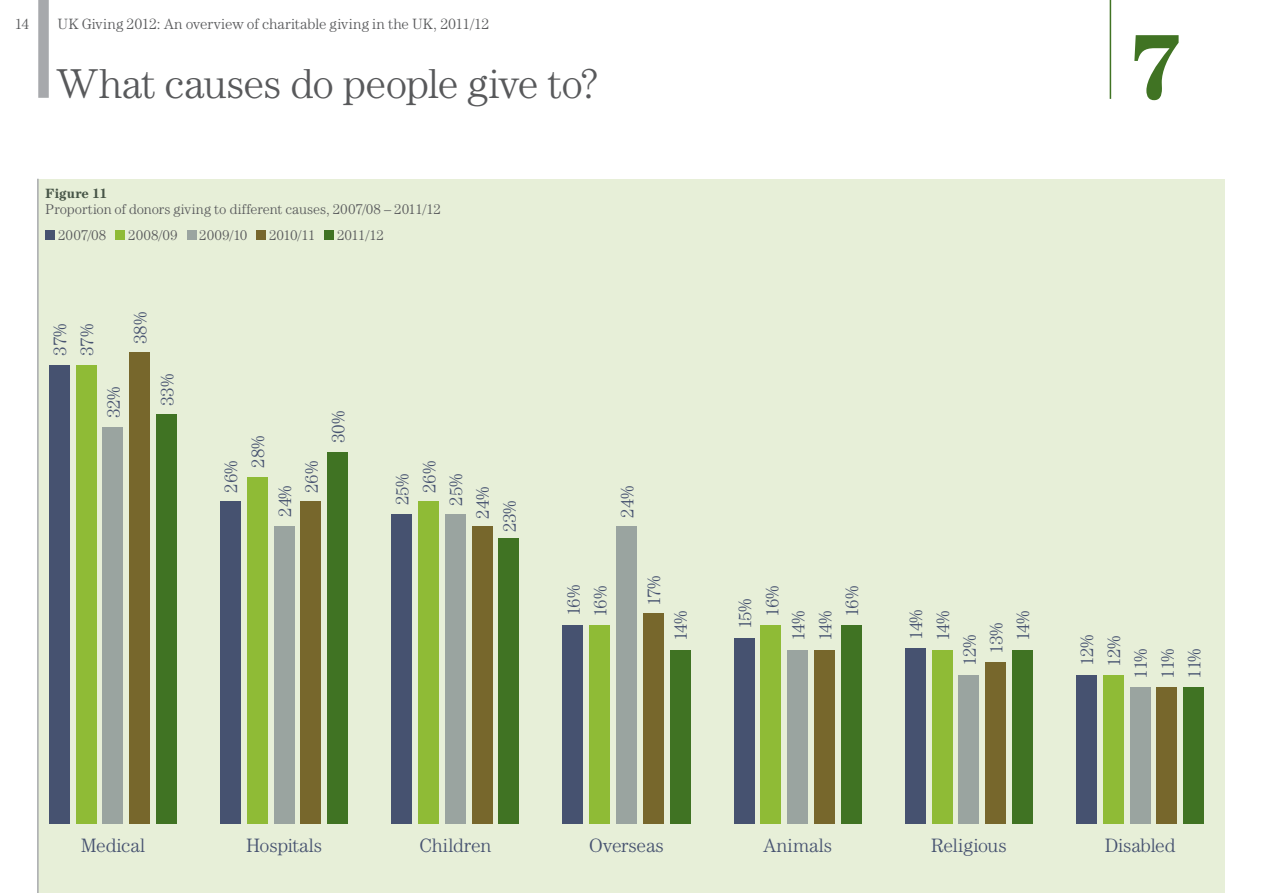
<style>
.page{position:relative;width:1263px;height:893px;background:#fff}
.page>*{position:absolute;margin:0;border:0;box-sizing:border-box;transform-origin:0 0}
.t1{font:700 93px "Century IT Cby BT";color:#407323}
.t2{font:300 42px "Century IT Cby BT";letter-spacing:-.015em;color:#58595b}
.t3{font:300 19.5px "Century IT Cby BT";letter-spacing:-.005em;color:#465270}
.t4{font:300 19.5px "Century IT Cby BT";letter-spacing:.015em;color:#465270}
.t5{font:300 18px/26.8px "Century IT Cby BT";letter-spacing:-.035em;color:#465270}
.t6{font:300 15px "Century IT Cby BT";color:#58595b}
.t7{font:300 14.25px/25.5px "Century IT Cby BT";letter-spacing:-.005em;color:#58595b}
.t8{font:700 13.5px "Century IT Cby BT";letter-spacing:.01em;color:#475547}
</style>
<div class="page">
<div style="left:38px;top:0;width:11px;height:98px;background:#a7a9ac"></div>
<div style="left:38px;top:179px;width:1187px;height:714px;background:#e7efd8"></div>
<hr style="left:37px;top:179px;width:2px;height:714px;background:#a7a9ac">
<div style="left:46px;top:230px;width:9px;height:10px;background:#465270"></div>
<div style="left:116px;top:230px;width:9px;height:10px;background:#8fbb36"></div>
<div style="left:187px;top:230px;width:9px;height:10px;background:#9aa4a0"></div>
<div style="left:257px;top:230px;width:9px;height:10px;background:#77672c"></div>
<div style="left:325px;top:230px;width:9px;height:10px;background:#407323"></div>
<hr style="left:1110px;top:0;width:1px;height:99px;background:#407323">
<div style="left:49px;top:365px;width:21px;height:459px;background:#465270"></div>
<div style="left:76px;top:365px;width:21px;height:459px;background:#8fbb36"></div>
<div style="left:103px;top:427px;width:20px;height:397px;background:#9aa4a0"></div>
<div style="left:129px;top:353px;width:21px;height:471px;background:#77672c"></div>
<div style="left:156px;top:414px;width:21px;height:410px;background:#407323"></div>
<div style="left:220px;top:501px;width:21px;height:323px;background:#465270"></div>
<div style="left:247px;top:477px;width:21px;height:347px;background:#8fbb36"></div>
<div style="left:274px;top:526px;width:21px;height:298px;background:#9aa4a0"></div>
<div style="left:301px;top:501px;width:20px;height:323px;background:#77672c"></div>
<div style="left:327px;top:452px;width:21px;height:372px;background:#407323"></div>
<div style="left:391px;top:514px;width:21px;height:310px;background:#465270"></div>
<div style="left:418px;top:501px;width:21px;height:323px;background:#8fbb36"></div>
<div style="left:445px;top:514px;width:21px;height:310px;background:#9aa4a0"></div>
<div style="left:472px;top:526px;width:20px;height:298px;background:#77672c"></div>
<div style="left:498px;top:538px;width:21px;height:286px;background:#407323"></div>
<div style="left:562px;top:625px;width:21px;height:199px;background:#465270"></div>
<div style="left:589px;top:625px;width:21px;height:199px;background:#8fbb36"></div>
<div style="left:616px;top:526px;width:21px;height:298px;background:#9aa4a0"></div>
<div style="left:643px;top:613px;width:21px;height:211px;background:#77672c"></div>
<div style="left:670px;top:650px;width:20px;height:174px;background:#407323"></div>
<div style="left:734px;top:638px;width:20px;height:186px;background:#465270"></div>
<div style="left:760px;top:625px;width:21px;height:199px;background:#8fbb36"></div>
<div style="left:787px;top:650px;width:21px;height:174px;background:#9aa4a0"></div>
<div style="left:814px;top:650px;width:21px;height:174px;background:#77672c"></div>
<div style="left:841px;top:625px;width:20px;height:199px;background:#407323"></div>
<div style="left:905px;top:648px;width:21px;height:176px;background:#465270"></div>
<div style="left:932px;top:650px;width:20px;height:174px;background:#8fbb36"></div>
<div style="left:958px;top:675px;width:21px;height:149px;background:#9aa4a0"></div>
<div style="left:985px;top:662px;width:21px;height:162px;background:#77672c"></div>
<div style="left:1012px;top:650px;width:21px;height:174px;background:#407323"></div>
<div style="left:1076px;top:675px;width:21px;height:149px;background:#465270"></div>
<div style="left:1103px;top:675px;width:21px;height:149px;background:#8fbb36"></div>
<div style="left:1130px;top:687px;width:20px;height:137px;background:#9aa4a0"></div>
<div style="left:1156px;top:687px;width:21px;height:137px;background:#77672c"></div>
<div style="left:1183px;top:687px;width:21px;height:137px;background:#407323"></div>
<p class="t6" style="left:15px;top:15px;width:16px">14</p>
<p class="t6" style="left:57px;top:15px;width:434px">UK Giving 2012: An overview of charitable giving in the UK, 2011/12</p>
<h2 class="t2" style="left:57px;top:58px;width:543px">What causes do people give to?</h2>
<p class="t8" style="left:46px;top:185px;width:63px">Figure 11</p>
<p class="t7" style="left:58px;top:196px;width:385px;text-indent:-13px">Proportion of donors giving to different causes, 2007/08 – 2011/12<br>2007/08</p>
<p class="t7" style="left:128px;top:222px;width:51px">2008/09</p>
<p class="t7" style="left:199px;top:222px;width:50px">2009/10</p>
<p class="t7" style="left:269px;top:222px;width:48px">2010/11</p>
<p class="t7" style="left:337px;top:222px;width:49px">2011/12</p>
<p class="t5" style="left:46px;top:356px;width:34px;rotate:-90deg">37%<br>37%</p>
<p class="t5" style="left:100px;top:418px;width:33px;rotate:-90deg">32%</p>
<p class="t5" style="left:127px;top:344px;width:34px;rotate:-90deg">38%</p>
<p class="t5" style="left:153px;top:406px;width:34px;rotate:-90deg">33%</p>
<p class="t5" style="left:217px;top:468px;width:34px;text-indent:-25px;rotate:-90deg">26%<br>28%</p>
<p class="t5" style="left:271px;top:493px;width:33px;text-indent:-24px;rotate:-90deg">24%<br>26%</p>
<p class="t5" style="left:325px;top:443px;width:34px;rotate:-90deg">30%</p>
<p class="t5" style="left:389px;top:493px;width:33px;text-indent:-12px;rotate:-90deg">25%<br>26%</p>
<p class="t5" style="left:442px;top:506px;width:33px;rotate:-90deg">25%</p>
<p class="t5" style="left:469px;top:519px;width:33px;rotate:-90deg">24%</p>
<p class="t5" style="left:496px;top:532px;width:34px;rotate:-90deg">23%</p>
<p class="t5" style="left:613px;top:518px;width:33px;rotate:-90deg">24%</p>
<p class="t5" style="left:560px;top:617px;width:33px;rotate:-90deg">16%<br>16%</p>
<p class="t5" style="left:640px;top:606px;width:32px;rotate:-90deg">17%</p>
<p class="t5" style="left:667px;top:641px;width:32px;rotate:-90deg">14%</p>
<h1 class="t1" style="left:1127px;top:9px;width:56px">7</h1>
<p class="t5" style="left:731px;top:617px;width:32px;line-height:27.5px;text-indent:-13px;rotate:-90deg">15%<br>16%</p>
<p class="t5" style="left:785px;top:641px;width:32px;rotate:-90deg">14%</p>
<p class="t5" style="left:811px;top:641px;width:32px;rotate:-90deg">14%</p>
<p class="t5" style="left:838px;top:617px;width:32px;rotate:-90deg">16%</p>
<p class="t5" style="left:902px;top:641px;width:33px;rotate:-90deg">14%<br>14%</p>
<p class="t5" style="left:1009px;top:641px;width:32px;rotate:-90deg">14%</p>
<p class="t5" style="left:956px;top:654px;width:33px;text-indent:-12px;rotate:-90deg">12%<br>13%</p>
<p class="t5" style="left:1073px;top:667px;width:34px;rotate:-90deg">12%<br>12%</p>
<p class="t5" style="left:1127px;top:679px;width:31px;text-align:justify;rotate:-90deg">11% 11% 11%</p>
<p class="t3" style="left:81px;top:833px;width:66px">Medical</p>
<p class="t3" style="left:246px;top:833px;width:77px">Hospitals</p>
<p class="t3" style="left:419px;top:833px;width:73px">Children</p>
<p class="t3" style="left:589px;top:833px;width:76px">Overseas</p>
<p class="t4" style="left:763px;top:833px;width:70px">Animals</p>
<p class="t3" style="left:931px;top:833px;width:77px">Religious</p>
<p class="t3" style="left:1105px;top:833px;width:72px">Disabled</p>
</div>
